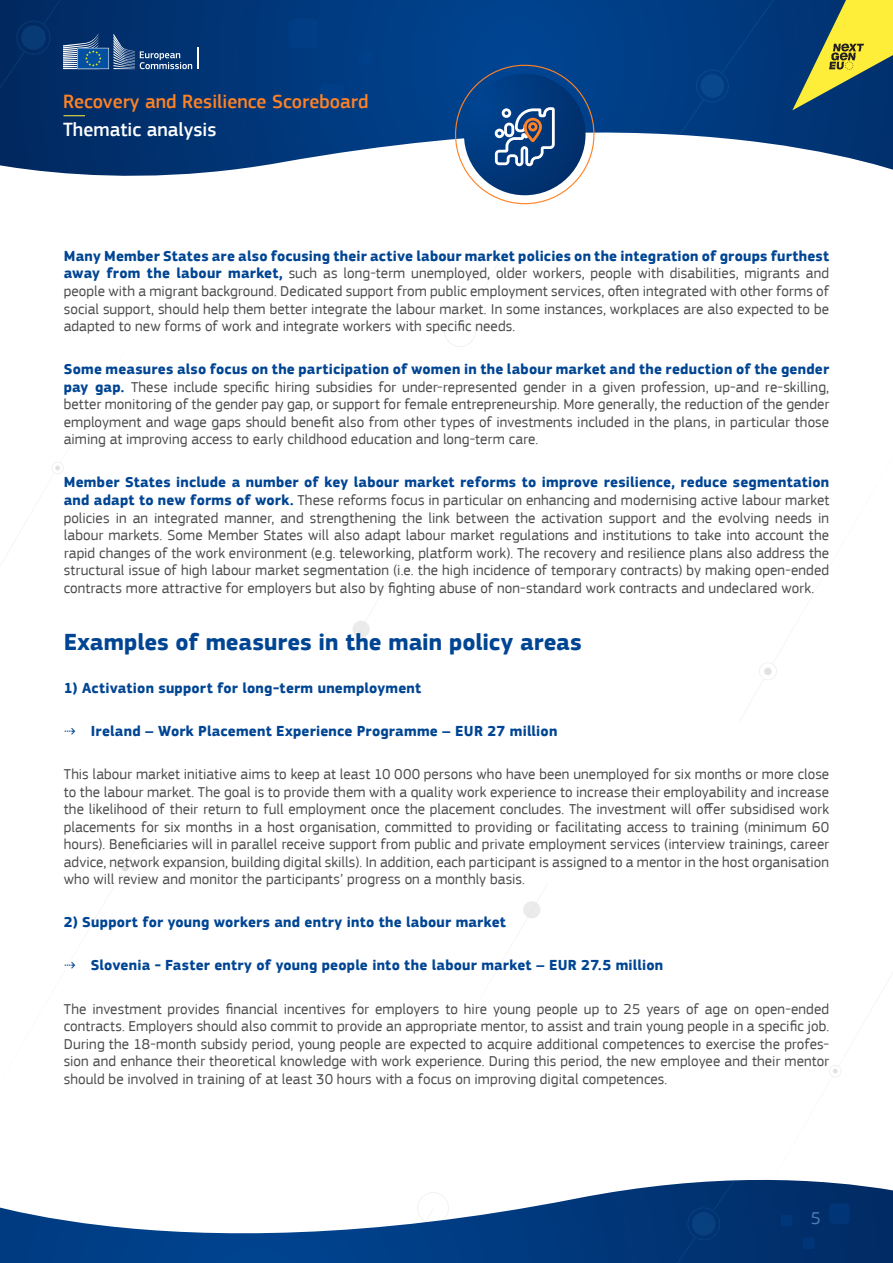
<style>
.page{position:relative;width:893px;height:1263px;background:#fff}
.page>*{position:absolute;margin:0;border:0;box-sizing:border-box;transform-origin:0 0}
.body_text{font:700 24px "EC Square Sans Pro";color:#004593}
.t1{font:500 19.8px "EC Square Sans Pro";color:#ff8225}
.t2{font:500 19.8px "EC Square Sans Pro";color:#fff}
.t3{font:18px "EC Square Sans Pro";color:#4d7db4}
.body_text-2{font:15px/17.5px "EC Square Sans Pro";letter-spacing:.005em;color:#4b4c4d;text-align:justify}
.body_text-3{font:700 15px "EC Square Sans Pro";letter-spacing:.015em;color:#004593}
.s1{font-weight:700;color:#004593}
.s2{font-weight:400}
</style>
<div class="page">
<svg style="left:0;top:0;width:893px;height:199px"></svg>
<svg style="left:654px;top:99px;width:51px;height:73px"></svg>
<div style="left:701px;top:74px;width:23px;height:24px;background:#09488b;border-radius:50%"></div>
<div style="left:696px;top:70px;width:33px;height:32px;border:1px solid #175d9e;border-radius:50%"></div>
<svg style="left:721px;top:0;width:172px;height:110px;background:#436565"></svg>
<svg style="left:43px;top:0;width:31px;height:25px"></svg>
<div style="left:0;top:51px;width:26px;height:76px;background:#012960"></div>
<div style="left:21px;top:25px;width:25px;height:25px;background:#083a76;border-radius:50%"></div>
<div style="left:17px;top:21px;width:33px;height:34px;border:1px solid #175d9e;border-radius:50%"></div>
<div style="left:464px;top:74px;width:121px;height:121px;background:linear-gradient(to right,#00418b,#012f6b);border-radius:50%"></div>
<div style="left:289px;top:19px;width:29px;height:29px;background:#003d85;border-radius:5px"></div>
<div style="left:320px;top:84px;width:24px;height:23px;background:#003e87;border-radius:4px"></div>
<div style="left:358px;top:52px;width:13px;height:13px;background:#003f89;border-radius:2px"></div>
<hr style="left:197px;top:48px;width:2px;height:21px;background:#fff">
<svg style="left:63px;top:34px;width:129px;height:35px;background:#2e588b"></svg>
<svg style="left:64px;top:115px;width:21px;height:1px"></svg>
<svg style="left:493px;top:106px;width:63px;height:62px"></svg>
<svg style="left:0;top:1179px;width:893px;height:84px"></svg>
<svg style="left:712px;top:1179px;width:31px;height:33px"></svg>
<svg style="left:646px;top:1236px;width:50px;height:27px"></svg>
<div style="left:692px;top:1212px;width:23px;height:23px;background:#08407f;border-radius:50%"></div>
<div style="left:687px;top:1207px;width:33px;height:33px;border:1px solid #175d9e;border-radius:50%"></div>
<div style="left:829px;top:1203px;width:21px;height:21px;background:#003577;border-radius:3px"></div>
<div style="left:803px;top:1237px;width:11px;height:12px;background:#003679;border-radius:2px"></div>
<div style="left:781px;top:1215px;width:11px;height:11px;background:#003779;border-radius:2px"></div>
<h2 class="t1" style="left:63px;top:90px;width:307px">Recovery and Resilience Scoreboard</h2>
<h2 class="t2" style="left:63px;top:118px;width:155px">Thematic analysis</h2>
<p class="body_text-2" style="left:64px;top:247px;width:767px"><span class="s1">Many Member States are also focusing their active labour market policies on the integration of groups furthest away from the labour market,</span> such as long-term unemployed, older workers, people with disabilities, migrants and people with a migrant background. Dedicated support from public employment services, often integrated with other forms of social support, should help them better integrate the labour market. In some instances, workplaces are also expected to be adapted to new forms of work and integrate workers with specific needs.</p>
<p class="body_text-2" style="left:64px;top:361px;width:767px"><span class="s1">Some measures also focus on the participation of women in the labour market and the reduction of the gender pay gap.</span> These include specific hiring subsidies for under-represented gender in a given profession, up-and re-skilling, better monitoring of the gender pay gap, or support for female entrepreneurship. More generally, the reduction of the gender employment and wage gaps should benefit also from other types of investments included in the plans, in particular those aiming at improving access to early childhood education and long-term care.</p>
<p class="body_text-2" style="left:64px;top:474px;width:767px"><span class="s1">Member States include a number of key labour market reforms to improve resilience, reduce segmentation and adapt to new forms of work.</span> These reforms focus in particular on enhancing and modernising active labour market policies in an integrated manner, and strengthening the link between the activation support and the evolving needs in labour markets. Some Member States will also adapt labour market regulations and institutions to take into account the rapid changes of the work environment (e.g. teleworking, platform work). The recovery and resilience plans also address the structural issue of high labour market segmentation (i.e. the high incidence of temporary contracts) by making open-ended contracts more attractive for employers but also by fighting abuse of non-standard work contracts and undeclared work.</p>
<p class="body_text" style="left:64px;top:627px;width:520px">Examples of measures in the main policy areas</p>
<p class="body_text-3" style="left:64px;top:679px;width:359px">1) Activation support for long-term unemployment</p>
<p class="body_text-3" style="left:64px;top:722px;width:495px"><span class="s2">⇢</span> Ireland – Work Placement Experience Programme – EUR 27 million</p>
<p class="body_text-2" style="left:64px;top:765px;width:767px">This labour market initiative aims to keep at least 10 000 persons who have been unemployed for six months or more close to the labour market. The goal is to provide them with a quality work experience to increase their employability and increase the likelihood of their return to full employment once the placement concludes. The investment will offer subsidised work placements for six months in a host organisation, committed to providing or facilitating access to training (minimum 60 hours). Beneficiaries will in parallel receive support from public and private employment services (interview trainings, career advice, network expansion, building digital skills). In addition, each participant is assigned to a mentor in the host organisation who will review and monitor the participants’ progress on a monthly basis.</p>
<p class="body_text-3" style="left:64px;top:913px;width:444px">2) Support for young workers and entry into the labour market</p>
<p class="body_text-3" style="left:64px;top:956px;width:601px"><span class="s2">⇢</span> Slovenia - Faster entry of young people into the labour market – EUR 27.5 million</p>
<p class="body_text-2" style="left:64px;top:1000px;width:767px">The investment provides financial incentives for employers to hire young people up to 25 years of age on open-ended contracts. Employers should also commit to provide an appropriate mentor, to assist and train young people in a specific job.<br>During the 18-month subsidy period, young people are expected to acquire additional competences to exercise the profes&shy;sion and enhance their theoretical knowledge with work experience. During this period, the new employee and their mentor should be involved in training of at least 30 hours with a focus on improving digital competences.</p>
<p class="t3" style="left:811px;top:1207px;width:12px">5</p>
</div>
